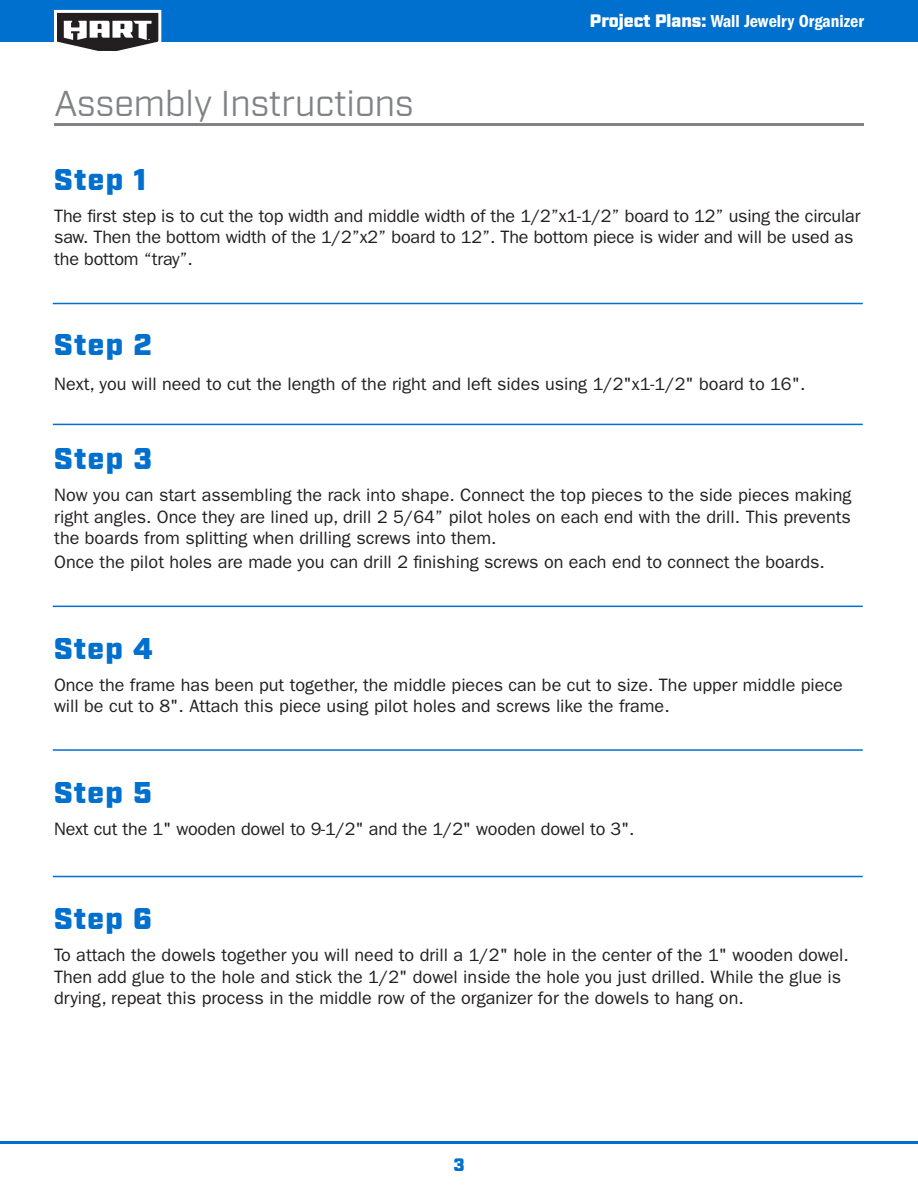
<style>
.page{position:relative;width:918px;height:1188px;background:#fff}
.page>*{position:absolute;margin:0;border:0;box-sizing:border-box;transform-origin:0 0}
.t1{font:36px "Industry";color:#808285}
.t2{font:900 30px "Industry";letter-spacing:.04em;color:#0070ce}
.t3{font:18px/21.6px "ITC Franklin Gothic Std";color:#231f20}
.t4{font:18px "Franklin Gothic LT Pro Cn Dm";color:#fff}
.t5{font:900 18px "Industry";color:#0070ce}
.s1{font-family:"Industry";font-weight:900}
</style>
<div class="page">
<div style="left:0;top:0;width:918px;height:41px;background:#0070ce"></div>
<hr style="left:0;top:1141px;width:918px;height:3px;background:#0070ce">
<svg style="left:52px;top:9px;width:111px;height:42px;background:#82858a"></svg>
<hr style="left:54px;top:123px;width:810px;height:3px;background:#808285">
<hr style="left:53px;top:606px;width:810px;height:1px;background:#0070ce">
<hr style="left:53px;top:749px;width:810px;height:2px;background:#0070ce">
<hr style="left:53px;top:303px;width:810px;height:1px;background:#0070ce">
<hr style="left:53px;top:424px;width:810px;height:1px;background:#0070ce">
<hr style="left:53px;top:876px;width:810px;height:1px;background:#0070ce">
<h1 class="t1" style="left:54px;top:82px;width:361px">Assembly Instructions</h1>
<p class="t4" style="left:590px;top:11px;width:276px"><span class="s1">Project Plans:</span> Wall Jewelry Organizer</p>
<h2 class="t2" style="left:54px;top:161px;width:94px">Step 1</h2>
<p class="t3" style="left:54px;top:205px;width:808px">The first step is to cut the top width and middle width of the 1/2”x1-1/2” board to 12” using the circular saw. Then the bottom width of the 1/2”x2” board to 12”. The bottom piece is wider and will be used as the bottom “tray”.</p>
<h2 class="t2" style="left:54px;top:327px;width:99px">Step 2</h2>
<p class="t3" style="left:54px;top:373px;width:753px">Next, you will need to cut the length of the right and left sides using 1/2"x1-1/2" board to 16".</p>
<h2 class="t2" style="left:54px;top:440px;width:99px">Step 3</h2>
<p class="t3" style="left:54px;top:484px;width:799px;text-align:justify">Now you can start assembling the rack into shape. Connect the top pieces to the side pieces making right angles. Once they are lined up, drill 2 5/64” pilot holes on each end with the drill. This prevents the boards from splitting when drilling screws into them.</p>
<p class="t3" style="left:54px;top:551px;width:772px">Once the pilot holes are made you can drill 2 finishing screws on each end to connect the boards.</p>
<h2 class="t2" style="left:54px;top:630px;width:100px">Step 4</h2>
<p class="t3" style="left:54px;top:674px;width:790px">Once the frame has been put together, the middle pieces can be cut to size. The upper middle piece will be cut to 8". Attach this piece using pilot holes and screws like the frame.</p>
<h2 class="t2" style="left:54px;top:774px;width:100px">Step 5</h2>
<p class="t3" style="left:54px;top:818px;width:582px">Next cut the 1" wooden dowel to 9-1/2" and the 1/2" wooden dowel to 3".</p>
<h2 class="t2" style="left:54px;top:900px;width:100px">Step 6</h2>
<p class="t3" style="left:54px;top:944px;width:796px">To attach the dowels together you will need to drill a 1/2" hole in the center of the 1" wooden dowel.<br>Then add glue to the hole and stick the 1/2" dowel inside the hole you just drilled. While the glue is drying, repeat this process in the middle row of the organizer for the dowels to hang on.</p>
<p class="t5" style="left:453px;top:1154px;width:13px">3</p>
</div>
